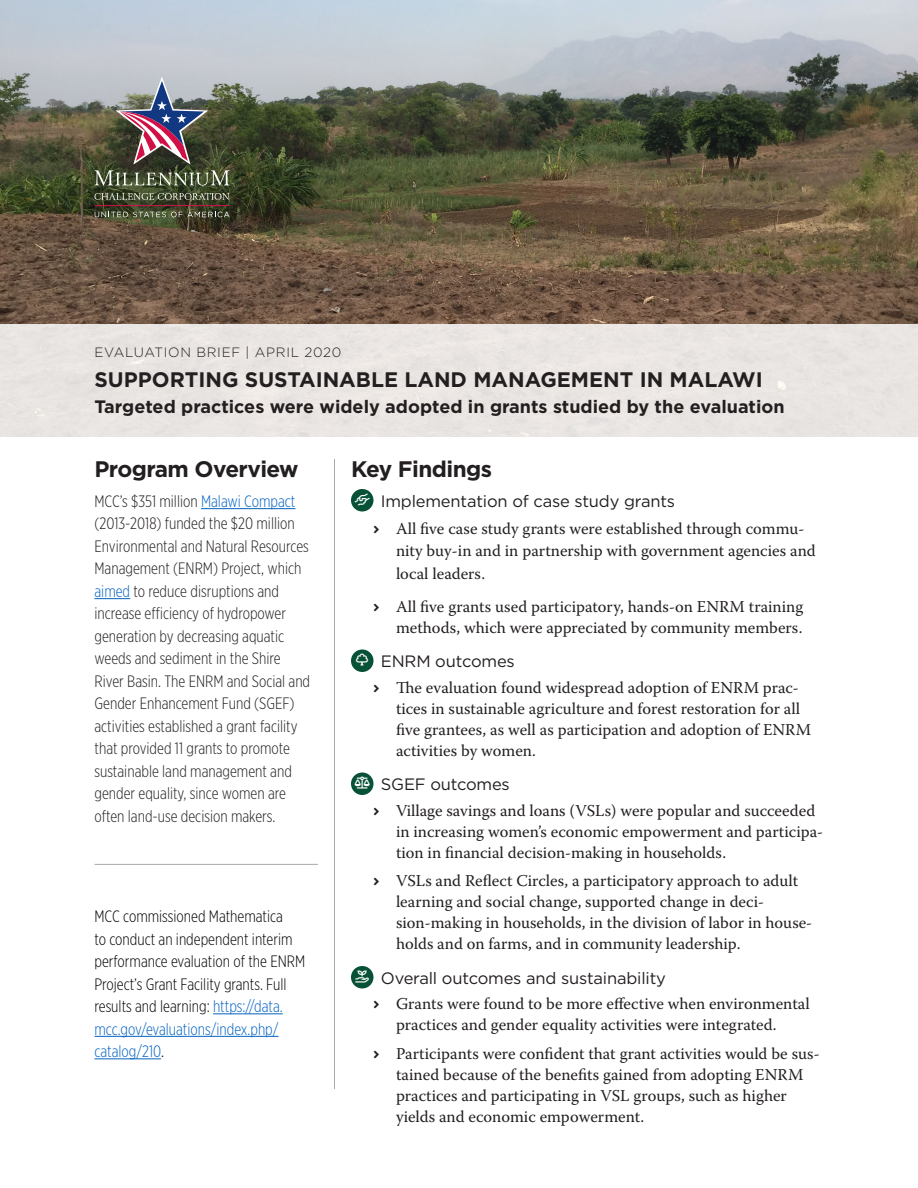
<style>
.page{position:relative;width:918px;height:1188px;background:#fff}
.page>*{position:absolute;margin:0;border:0;box-sizing:border-box;transform-origin:0 0}
.Heading_1_-__h2{font:700 22.5px "Gotham";letter-spacing:-.025em;color:#231f20}
.Title_-__h1{font:700 21px "Gotham";color:#231f20}
.Title_-_Subtitle__h1{font:700 18px "Gotham";color:#231f20}
.List_Bullet_-_fa-che{font:16.5px/21px "Warnock Pro";color:#231f20}
.Normal_-_Gotham_Narr{font:300 16.5px/22.5px "Gotham X Narrow";color:#231f20}
.Normal_-_Gotham_Narr-2{font:300 16.5px/22.5px "Gotham X Narrow";color:#050000}
.Heading_2_-__h3{font:16.5px "Gotham";letter-spacing:-.01em;color:#231f20}
.Title_-_Dateline{font:300 13.5px "Gotham";letter-spacing:.05em;color:#231f20}
.s1{color:#0563c1}
</style>
<div class="page">
<hr style="left:334px;top:459px;width:1px;height:630px;background:#a8a9ad">
<img style="left:0;top:0;width:918px;height:324px">
<div style="left:0;top:324px;width:918px;height:112px;background:#eae5e3"></div>
<hr style="left:201px;top:508px;width:94px;height:1px;background:#0563c1">
<hr style="left:94px;top:598px;width:36px;height:1px;background:#0563c1">
<hr style="left:213px;top:1013px;width:70px;height:1px;background:#0563c1">
<hr style="left:94px;top:1036px;width:185px;height:1px;background:#0563c1">
<hr style="left:94px;top:1058px;width:67px;height:1px;background:#0563c1">
<div style="left:351px;top:489px;width:23px;height:22px;background:#075137;border-radius:50%"></div>
<div style="left:351px;top:649px;width:23px;height:23px;background:#075137;border-radius:50%"></div>
<div style="left:351px;top:772px;width:23px;height:23px;background:#075137;border-radius:50%"></div>
<div style="left:351px;top:966px;width:23px;height:22px;background:#075137;border-radius:50%"></div>
<svg style="left:95px;top:193px;width:134px;height:7px"></svg>
<svg style="left:95px;top:212px;width:134px;height:5px"></svg>
<hr style="left:94px;top:205px;width:135px;height:1px;background:#d11048">
<svg style="left:95px;top:77px;width:135px;height:109px;background:#726f6a"></svg>
<hr style="left:94px;top:864px;width:224px;height:1px;background:#a8a9ad">
<p class="Title_-_Dateline" style="left:94px;top:344px;width:248px">EVALUATION BRIEF | APRIL 2020</p>
<p class="Title_-__h1" style="left:94px;top:366px;width:670px">SUPPORTING SUSTAINABLE LAND MANAGEMENT IN MALAWI</p>
<p class="Title_-_Subtitle__h1" style="left:94px;top:395px;width:692px">Targeted practices were widely adopted in grants studied by the evaluation</p>
<h2 class="Heading_1_-__h2" style="left:94px;top:454px;width:206px">Program Overview</h2>
<p class="Normal_-_Gotham_Narr" style="left:94px;top:490px;width:217px">MCC’s $351 million <span class="s1">Malawi Compact </span>(2013-2018) funded the $20 million Environmental and Natural Resources Management (ENRM) Project, which <span class="s1">aimed</span> to reduce disruptions and increase efficiency of hydropower generation by decreasing aquatic weeds and sediment in the Shire River Basin. The ENRM and Social and Gender Enhancement Fund (SGEF) activities established a grant facility that provided 11 grants to promote sustainable land management and gender equality, since women are often land-use decision makers.</p>
<p class="Normal_-_Gotham_Narr-2" style="left:94px;top:905px;width:212px">MCC commissioned Mathematica<br>to conduct an independent interim performance evaluation of the ENRM<br>Project’s Grant Facility grants. Full results and learning: <span class="s1">https://data. mcc.gov/evaluations/index.php/ catalog/210</span>.</p>
<h2 class="Heading_1_-__h2" style="left:351px;top:454px;width:143px">Key Findings</h2>
<h3 class="Heading_2_-__h3" style="left:381px;top:491px;width:296px">Implementation of case study grants</h3>
<p class="List_Bullet_-_fa-che" style="left:396px;top:517px;width:421px;line-height:22.5px">All five case study grants were established through commu&shy;nity buy-in and in partnership with government agencies and local leaders.</p>
<p class="List_Bullet_-_fa-che" style="left:396px;top:596px;width:409px">All five grants used participatory, hands-on ENRM training methods, which were appreciated by community members.</p>
<h3 class="Heading_2_-__h3" style="left:381px;top:651px;width:136px">ENRM outcomes</h3>
<p class="List_Bullet_-_fa-che" style="left:396px;top:677px;width:417px">The evaluation found widespread adoption of ENRM prac&shy;tices in sustainable agriculture and forest restoration for all five grantees, as well as participation and adoption of ENRM activities by women.</p>
<h3 class="Heading_2_-__h3" style="left:381px;top:774px;width:131px">SGEF outcomes</h3>
<p class="List_Bullet_-_fa-che" style="left:396px;top:800px;width:429px">Village savings and loans (VSLs) were popular and succeeded in increasing women’s economic empowerment and participa&shy;tion in financial decision-making in households.</p>
<p class="List_Bullet_-_fa-che" style="left:396px;top:870px;width:418px">VSLs and Reflect Circles, a participatory approach to adult learning and social change, supported change in deci&shy;sion-making in households, in the division of labor in house&shy;holds and on farms, and in community leadership.</p>
<h3 class="Heading_2_-__h3" style="left:381px;top:968px;width:287px">Overall outcomes and sustainability</h3>
<p class="List_Bullet_-_fa-che" style="left:396px;top:993px;width:415px">Grants were found to be more effective when environmental practices and gender equality activities were integrated.</p>
<p class="List_Bullet_-_fa-che" style="left:396px;top:1043px;width:425px">Participants were confident that grant activities would be sus&shy;tained because of the benefits gained from adopting ENRM practices and participating in VSL groups, such as higher yields and economic empowerment.</p>
</div>
